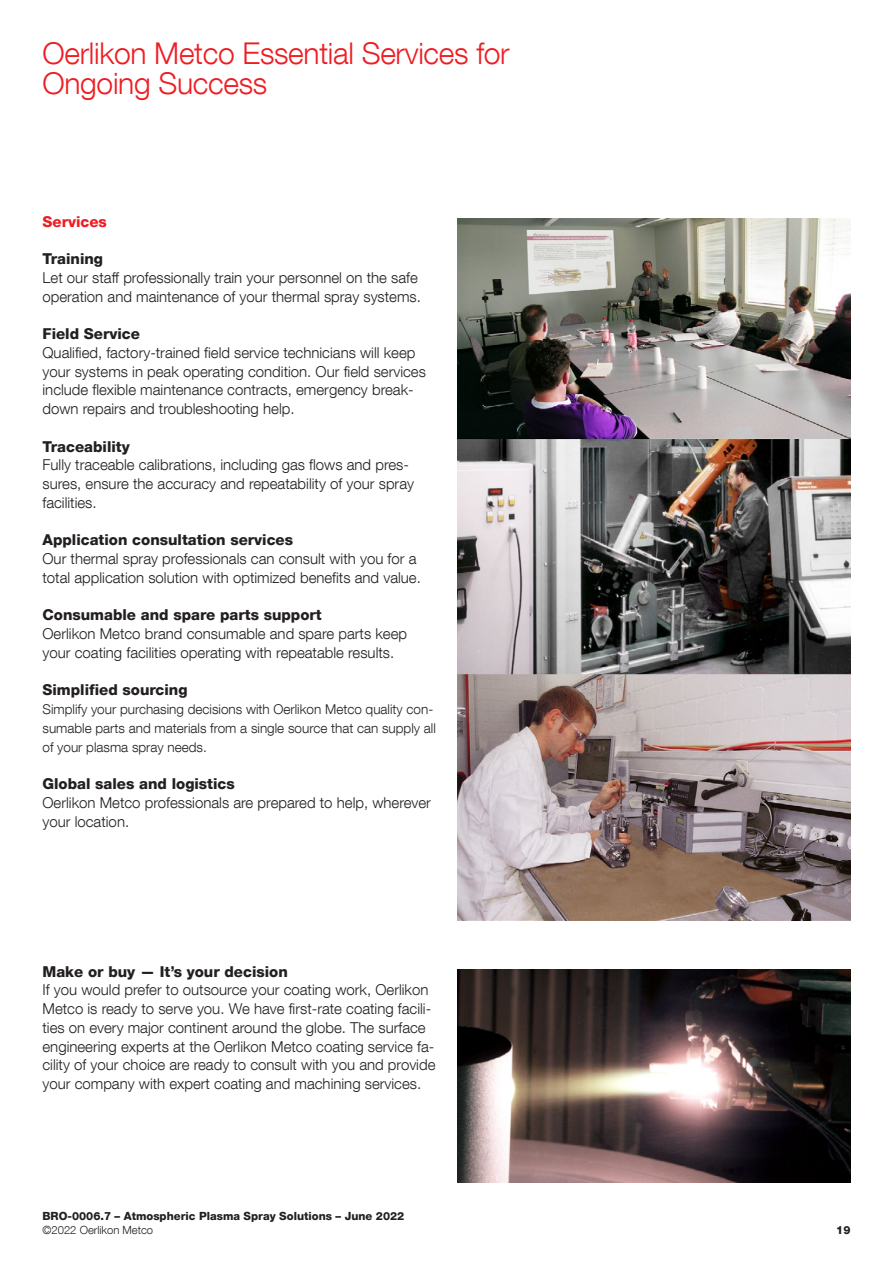
<style>
.page{position:relative;width:893px;height:1263px;background:#fff}
.page>*{position:absolute;margin:0;border:0;box-sizing:border-box;transform-origin:0 0}
.t1{font:300 30px/30px "Helvetica Neue LT Com";letter-spacing:-.01em;color:#ee1d23}
.t2{font:300 15px/18.8px "Helvetica Neue LT Com";color:#231f20}
.t3{font:800 15px "Helvetica Neue LT Com";color:#231f20}
.t4{font:800 15px "Helvetica Neue LT Com";color:#ee1d23}
.t5{font:300 13.5px/18.8px "Helvetica Neue LT Com";color:#231f20}
.t6{font:800 11.25px "Helvetica Neue LT Com";color:#231f20}
.t7{font:300 11.25px "Helvetica Neue LT Com";color:#231f20}
</style>
<div class="page">
<img style="left:457px;top:218px;width:393px;height:702px">
<img style="left:457px;top:970px;width:393px;height:213px">
<h1 class="t1" style="left:43px;top:38px;width:469px">Oerlikon Metco Essential Services for<br>Ongoing Success</h1>
<p class="t4" style="left:43px;top:212px;width:66px">Services</p>
<p class="t3" style="left:43px;top:250px;width:62px">Training</p>
<p class="t2" style="left:43px;top:268px;width:380px">Let our staff professionally train your personnel on the safe operation and maintenance of your thermal spray systems.</p>
<p class="t3" style="left:43px;top:325px;width:99px">Field Service</p>
<p class="t2" style="left:43px;top:343px;width:385px">Qualified, factory-trained field service technicians will keep your systems in peak operating condition. Our field services include flexible maintenance contracts, emergency break&shy;down repairs and troubleshooting help.</p>
<p class="t3" style="left:43px;top:437px;width:89px">Traceability</p>
<p class="t2" style="left:43px;top:455px;width:373px">Fully traceable calibrations, including gas flows and pres&shy;sures, ensure the accuracy and repeatability of your spray facilities.</p>
<p class="t3" style="left:43px;top:531px;width:252px">Application consultation services</p>
<p class="t2" style="left:43px;top:549px;width:380px">Our thermal spray professionals can consult with you for a total application solution with optimized benefits and value.</p>
<p class="t3" style="left:43px;top:606px;width:281px">Consumable and spare parts support</p>
<p class="t2" style="left:43px;top:624px;width:366px">Oerlikon Metco brand consumable and spare parts keep your coating facilities operating with repeatable results.</p>
<p class="t3" style="left:43px;top:681px;width:147px">Simplified sourcing</p>
<p class="t5" style="left:43px;top:700px;width:395px">Simplify your purchasing decisions with Oerlikon Metco quality con&shy;sumable parts and materials from a single source that can supply all of your plasma spray needs.</p>
<p class="t3" style="left:43px;top:775px;width:194px">Global sales and logistics</p>
<p class="t2" style="left:43px;top:793px;width:390px">Oerlikon Metco professionals are prepared to help, wherever your location.</p>
<p class="t3" style="left:43px;top:962px;width:247px">Make or buy — It’s your decision</p>
<p class="t2" style="left:43px;top:980px;width:394px">If you would prefer to outsource your coating work, Oerlikon Metco is ready to serve you. We have first-rate coating facili&shy;ties on every major continent around the globe. The surface engineering experts at the Oerlikon Metco coating service fa&shy;cility of your choice are ready to consult with you and provide your company with expert coating and machining services.</p>
<p class="t6" style="left:43px;top:1209px;width:363px">BRO-0006.7 – Atmospheric Plasma Spray Solutions – June 2022</p>
<p class="t7" style="left:43px;top:1223px;width:112px">©2022 Oerlikon Metco</p>
<p class="t6" style="left:836px;top:1223px;width:16px">19</p>
</div>
